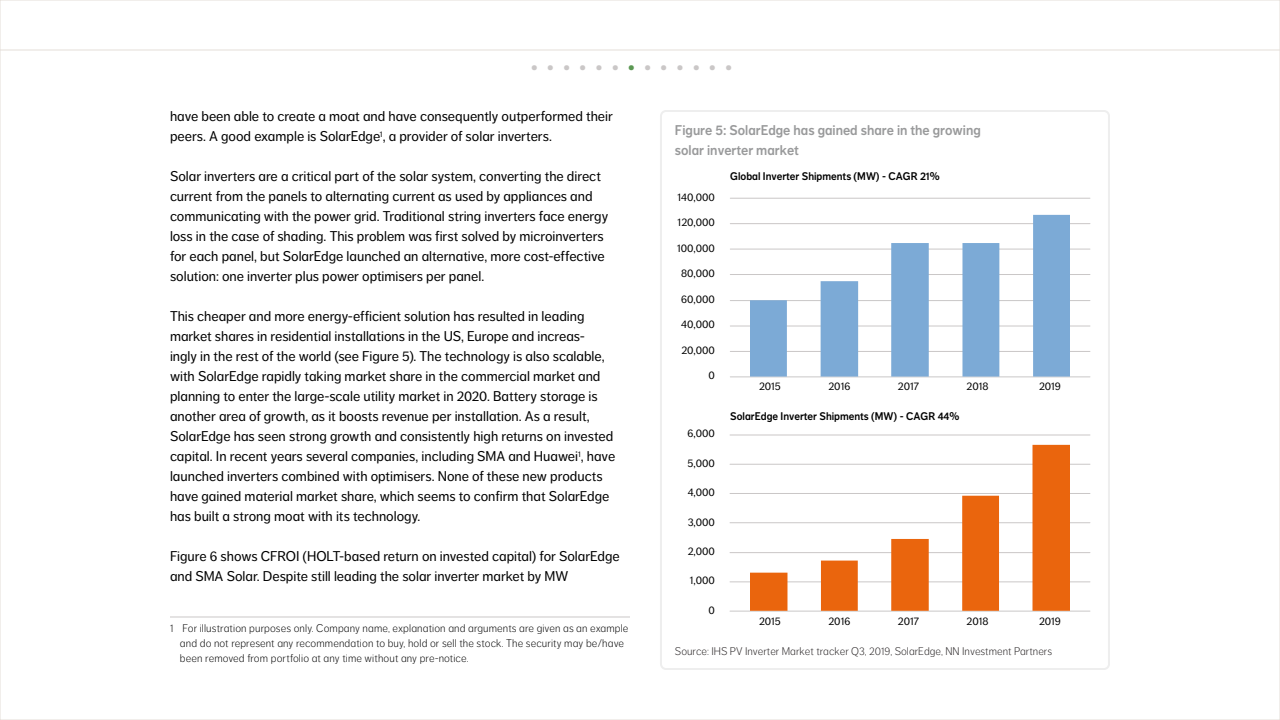
<style>
.page{position:relative;width:1280px;height:720px;background:#fff}
.page>*{position:absolute;margin:0;border:0;box-sizing:border-box;transform-origin:0 0}
.t1{font:35px "NN Dagny Display";color:#cac7c7}
.t2{font:14px/20px "NN Dagny Text";color:#000}
.t3{font:14px/20px "NN Dagny Display";color:#999a9b}
.t4{font:300 11px/15px "NN Dagny Text";letter-spacing:.01em;color:#000}
.t5{font:11px "NN Dagny Text";color:#000}
.t6{font:11px "NN Dagny Display";color:#000}
.t7{font:300 11px "NN Dagny Text";color:#231f20}
.s1{color:#5b9853}
</style>
<div class="page">
<hr style="left:170px;top:616px;width:460px;height:1px;background:#cac7c7">
<hr style="left:730px;top:376px;width:360px;height:1px;background:#cac7c7">
<hr style="left:730px;top:351px;width:360px;height:1px;background:#cac7c7">
<hr style="left:730px;top:326px;width:360px;height:1px;background:#cac7c7">
<hr style="left:730px;top:300px;width:360px;height:1px;background:#cac7c7">
<hr style="left:730px;top:274px;width:360px;height:1px;background:#cac7c7">
<hr style="left:730px;top:249px;width:360px;height:1px;background:#cac7c7">
<hr style="left:730px;top:223px;width:360px;height:1px;background:#cac7c7">
<hr style="left:730px;top:198px;width:360px;height:1px;background:#cac7c7">
<svg style="left:750px;top:215px;width:320px;height:162px"></svg>
<hr style="left:730px;top:611px;width:360px;height:1px;background:#cac7c7">
<hr style="left:730px;top:581px;width:360px;height:1px;background:#cac7c7">
<hr style="left:730px;top:552px;width:360px;height:1px;background:#cac7c7">
<hr style="left:730px;top:522px;width:360px;height:1px;background:#cac7c7">
<hr style="left:730px;top:493px;width:360px;height:1px;background:#cac7c7">
<hr style="left:730px;top:464px;width:360px;height:1px;background:#cac7c7">
<hr style="left:730px;top:435px;width:360px;height:1px;background:#cac7c7">
<svg style="left:750px;top:445px;width:320px;height:166px"></svg>
<div style="left:660px;top:110px;width:450px;height:560px;border:2px solid #eee;border-radius:5px"></div>
<hr style="left:0;top:50px;width:1280px;height:1px;background:#e5ded9">
<h1 class="t1" style="left:530px;top:37px;width:205px">. . . . . . <span class="s1">.</span> . . . . . .</h1>
<p class="t2" style="left:170px;top:107px;width:444px">have been able to create a moat and have consequently outperformed their peers. A good example is SolarEdge<sup>1</sup>, a provider of solar inverters.</p>
<p class="t2" style="left:170px;top:167px;width:440px">Solar inverters are a critical part of the solar system, converting the direct current from the panels to alternating current as used by appliances and communicating with the power grid. Traditional string inverters face energy loss in the case of shading. This problem was first solved by microinverters for each panel, but SolarEdge launched an alternative, more cost-effective solution: one inverter plus power optimisers per panel.</p>
<p class="t2" style="left:170px;top:307px;width:447px">This cheaper and more energy-efficient solution has resulted in leading market shares in residential installations in the US, Europe and increas&shy;ingly in the rest of the world (see Figure 5). The technology is also scalable, with SolarEdge rapidly taking market share in the commercial market and planning to enter the large-scale utility market in 2020. Battery storage is another area of growth, as it boosts revenue per installation. As a result, SolarEdge has seen strong growth and consistently high returns on invested capital. In recent years several companies, including SMA and Huawei<sup>1</sup>, have launched inverters combined with optimisers. None of these new products have gained material market share, which seems to confirm that SolarEdge has built a strong moat with its technology.</p>
<p class="t2" style="left:170px;top:547px;width:451px">Figure 6 shows CFROI (HOLT-based return on invested capital) for SolarEdge and SMA Solar. Despite still leading the solar inverter market by MW</p>
<p class="t4" style="left:180px;top:621px;width:450px;text-indent:-10px">1 For illustration purposes only. Company name, explanation and arguments are given as an example and do not represent any recommendation to buy, hold or sell the stock. The security may be/have been removed from portfolio at any time without any pre-notice.</p>
<p class="t3" style="left:675px;top:120px;width:307px">Figure 5: SolarEdge has gained share in the growing solar inverter market</p>
<p class="t5" style="left:678px;top:191px;width:39px">140,000</p>
<p class="t5" style="left:678px;top:216px;width:39px">120,000</p>
<p class="t5" style="left:677px;top:242px;width:39px">100,000</p>
<p class="t5" style="left:681px;top:267px;width:35px">80,000</p>
<p class="t5" style="left:681px;top:293px;width:35px">60,000</p>
<p class="t5" style="left:681px;top:318px;width:35px">40,000</p>
<p class="t5" style="left:681px;top:344px;width:35px">20,000</p>
<p class="t5" style="left:709px;top:369px;width:8px">0</p>
<p class="t5" style="left:688px;top:427px;width:29px">6,000</p>
<p class="t5" style="left:688px;top:457px;width:29px">5,000</p>
<p class="t5" style="left:688px;top:486px;width:29px">4,000</p>
<p class="t5" style="left:688px;top:515px;width:29px">3,000</p>
<p class="t5" style="left:688px;top:545px;width:29px">2,000</p>
<p class="t5" style="left:690px;top:574px;width:27px">1,000</p>
<p class="t5" style="left:709px;top:603px;width:8px">0</p>
<p class="t6" style="left:730px;top:170px;width:211px">Global Inverter Shipments (MW) - CAGR 21%</p>
<p class="t5" style="left:759px;top:380px;width:23px">2015</p>
<p class="t5" style="left:828px;top:380px;width:23px">2016</p>
<p class="t5" style="left:898px;top:380px;width:23px">2017</p>
<p class="t5" style="left:967px;top:380px;width:24px">2018</p>
<p class="t5" style="left:1039px;top:380px;width:23px">2019</p>
<p class="t6" style="left:730px;top:410px;width:231px">SolarEdge Inverter Shipments (MW) - CAGR 44%</p>
<p class="t5" style="left:759px;top:615px;width:23px">2015</p>
<p class="t5" style="left:828px;top:615px;width:23px">2016</p>
<p class="t5" style="left:898px;top:615px;width:23px">2017</p>
<p class="t5" style="left:967px;top:615px;width:24px">2018</p>
<p class="t5" style="left:1039px;top:615px;width:23px">2019</p>
<p class="t7" style="left:675px;top:645px;width:379px">Source: IHS PV Inverter Market tracker Q3, 2019, SolarEdge, NN Investment Partners</p>
</div>
